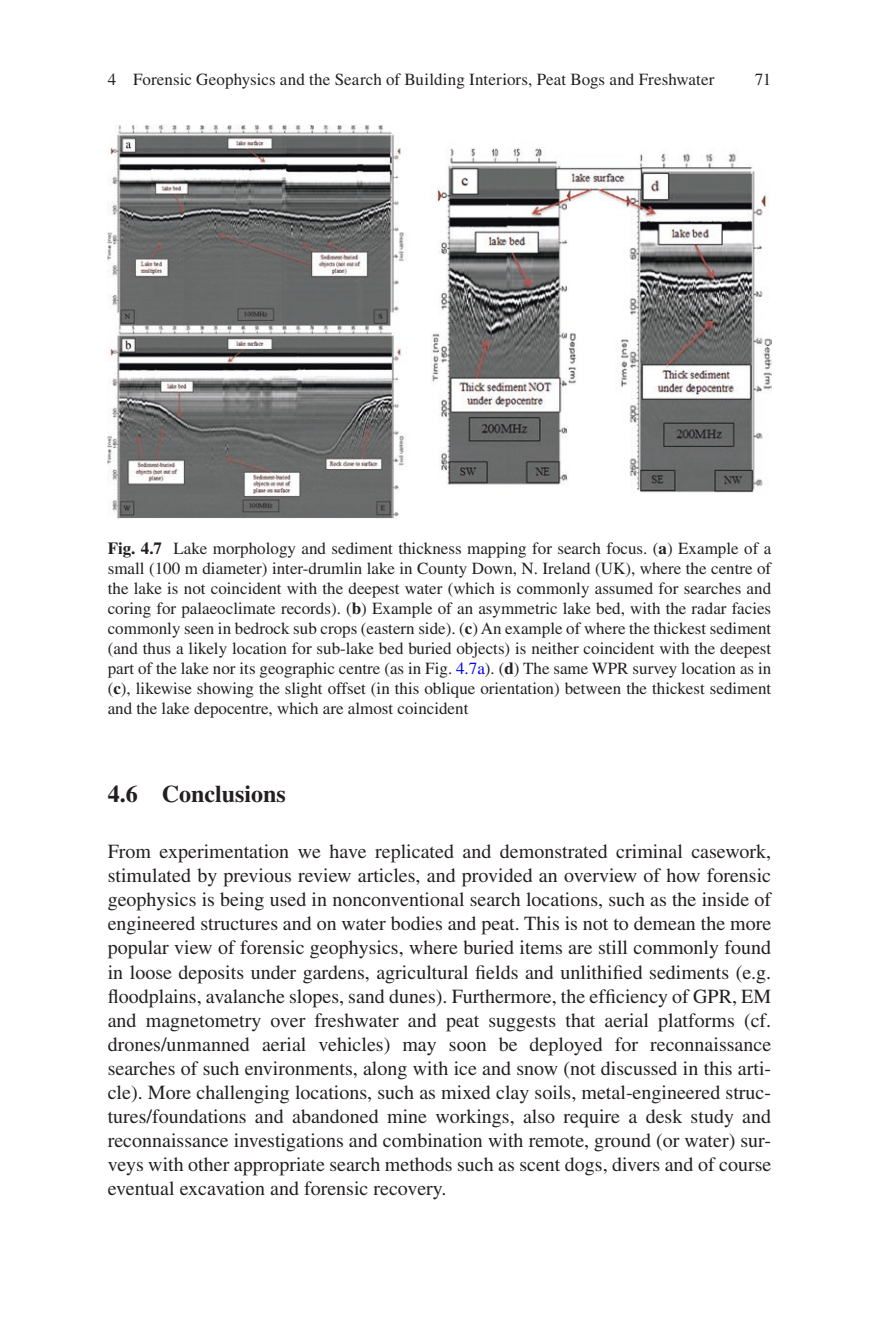
<style>
.page{position:relative;width:879px;height:1333px;background:#fff}
.page>*{position:absolute;margin:0;border:0;box-sizing:border-box;transform-origin:0 0}
.t1{font:700 24px "Vnvnvd Times LT Std";color:#231f20}
.t2{font:20px/24px "Xrfcbq Times LT Std";color:#231f20;text-align:justify}
.t3{font:17px/20px "Xrfcbq Times LT Std";color:#231f20;text-align:justify}
.s1{font-family:"Vnvnvd Times LT Std";font-weight:700}
.s2{color:#00f}
</style>
<div class="page">
<img style="left:108px;top:124px;width:663px;height:394px">
<p class="t3" style="left:108px;top:69px;width:608px">4 Forensic Geophysics and the Search of Building Interiors, Peat Bogs and Freshwater</p>
<p class="t3" style="left:755px;top:69px;width:18px">71</p>
<p class="t3" style="left:108px;top:538px;width:665px"><span class="s1">Fig. 4.7</span> Lake morphology and sediment thickness mapping for search focus. (<span class="s1">a</span>) Example of a small (100 m diameter) inter-drumlin lake in County Down, N. Ireland (UK), where the centre of the lake is not coincident with the deepest water (which is commonly assumed for searches and coring for palaeoclimate records). (<span class="s1">b</span>) Example of an asymmetric lake bed, with the radar facies commonly seen in bedrock sub crops (eastern side). (<span class="s1">c</span>) An example of where the thickest sediment (and thus a likely location for sub-lake bed buried objects) is neither coincident with the deepest part of the lake nor its geographic centre (as in Fig. <span class="s2">4.7a</span>). (<span class="s1">d</span>) The same WPR survey location as in (<span class="s1">c</span>), likewise showing the slight offset (in this oblique orientation) between the thickest sediment and the lake depocentre, which are almost coincident</p>
<p class="t1" style="left:108px;top:780px;width:180px">4.6 Conclusions</p>
<p class="t2" style="left:108px;top:839px;width:665px">From experimentation we have replicated and demonstrated criminal casework, stimulated by previous review articles, and provided an overview of how forensic geophysics is being used in nonconventional search locations, such as the inside of engineered structures and on water bodies and peat. This is not to demean the more popular view of forensic geophysics, where buried items are still commonly found in loose deposits under gardens, agricultural fields and unlithified sediments (e.g. floodplains, avalanche slopes, sand dunes). Furthermore, the efficiency of GPR, EM and magnetometry over freshwater and peat suggests that aerial platforms (cf. drones/unmanned aerial vehicles) may soon be deployed for reconnaissance searches of such environments, along with ice and snow (not discussed in this arti&shy;cle). More challenging locations, such as mixed clay soils, metal-engineered struc&shy;tures/foundations and abandoned mine workings, also require a desk study and reconnaissance investigations and combination with remote, ground (or water) sur&shy;veys with other appropriate search methods such as scent dogs, divers and of course eventual excavation and forensic recovery.</p>
</div>
